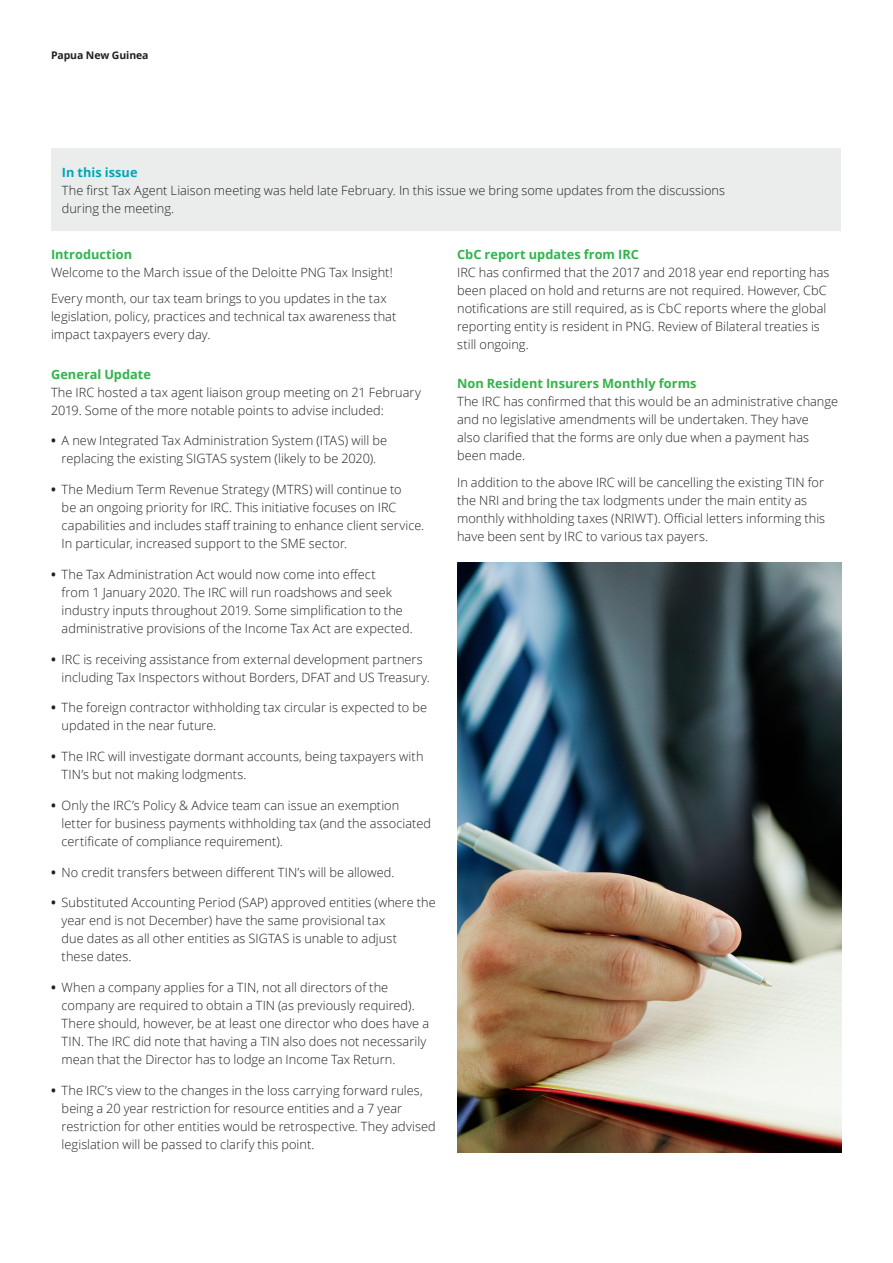
<style>
.page{position:relative;width:893px;height:1263px;background:#fff}
.page>*{position:absolute;margin:0;border:0;box-sizing:border-box;transform-origin:0 0}
.Body_copy__8_5_12pt{font:300 12.75px/18px "Open Sans";letter-spacing:.005em;color:#231f20}
.Subhead_B__8_5_12pt{font:700 12.75px "Open Sans";color:#31b44a}
.Subhead_A__8_5_12pt{font:700 12.75px "Open Sans";letter-spacing:.005em;color:#00a6b9}
.t1{font:700 10.5px "Open Sans";letter-spacing:-.01em;color:#231f20}
.s1{font-weight:700}
</style>
<div class="page">
<div style="left:52px;top:149px;width:789px;height:82px;background:#ebedec"></div>
<img style="left:457px;top:562px;width:385px;height:591px">
<p class="t1" style="left:51px;top:48px;width:99px">Papua New Guinea</p>
<p class="Subhead_A__8_5_12pt" style="left:62px;top:163px;width:77px">In this issue</p>
<p class="Body_copy__8_5_12pt" style="left:62px;top:181px;width:665px">The first Tax Agent Liaison meeting was held late February. In this issue we bring some updates from the discussions during the meeting.</p>
<p class="Subhead_B__8_5_12pt" style="left:51px;top:245px;width:83px">Introduction</p>
<p class="Body_copy__8_5_12pt" style="left:51px;top:263px;width:343px">Welcome to the March issue of the Deloitte PNG Tax Insight!</p>
<p class="Body_copy__8_5_12pt" style="left:51px;top:289px;width:347px">Every month, our tax team brings to you updates in the tax legislation, policy, practices and technical tax awareness that impact taxpayers every day.</p>
<p class="Subhead_B__8_5_12pt" style="left:51px;top:365px;width:101px">General Update</p>
<p class="Body_copy__8_5_12pt" style="left:51px;top:383px;width:371px">The IRC hosted a tax agent liaison group meeting on 21 February<br>2019. Some of the more notable points to advise included:</p>
<p class="Body_copy__8_5_12pt" style="left:51px;top:431px;width:338px;text-align:center"><span class="s1">•</span> A new Integrated Tax Administration System (ITAS) will be replacing the existing SIGTAS system (likely to be 2020).</p>
<p class="Body_copy__8_5_12pt" style="left:62px;top:480px;width:364px;text-indent:-11px"><span class="s1">•</span> The Medium Term Revenue Strategy (MTRS) will continue to<br>be an ongoing priority for IRC. This initiative focuses on IRC capabilities and includes staff training to enhance client service.<br>In particular, increased support to the SME sector.</p>
<p class="Body_copy__8_5_12pt" style="left:62px;top:565px;width:353px;text-indent:-11px"><span class="s1">•</span> The Tax Administration Act would now come into effect<br>from 1 January 2020. The IRC will run roadshows and seek industry inputs throughout 2019. Some simplification to the administrative provisions of the Income Tax Act are expected.</p>
<p class="Body_copy__8_5_12pt" style="left:62px;top:650px;width:370px;text-indent:-11px"><span class="s1">•</span> IRC is receiving assistance from external development partners including Tax Inspectors without Borders, DFAT and US Treasury.</p>
<p class="Body_copy__8_5_12pt" style="left:62px;top:698px;width:367px;text-indent:-11px"><span class="s1">•</span> The foreign contractor withholding tax circular is expected to be updated in the near future.</p>
<p class="Body_copy__8_5_12pt" style="left:62px;top:747px;width:363px;text-indent:-11px"><span class="s1">•</span> The IRC will investigate dormant accounts, being taxpayers with<br>TIN’s but not making lodgments.</p>
<p class="Body_copy__8_5_12pt" style="left:62px;top:796px;width:371px;text-indent:-11px"><span class="s1">•</span> Only the IRC’s Policy &amp; Advice team can issue an exemption letter for business payments withholding tax (and the associated certificate of compliance requirement).</p>
<p class="Body_copy__8_5_12pt" style="left:51px;top:863px;width:345px"><span class="s1">•</span> No credit transfers between different TIN’s will be allowed.</p>
<p class="Body_copy__8_5_12pt" style="left:62px;top:893px;width:376px;text-indent:-11px"><span class="s1">•</span> Substituted Accounting Period (SAP) approved entities (where the year end is not December) have the same provisional tax<br>due dates as all other entities as SIGTAS is unable to adjust<br>these dates.</p>
<p class="Body_copy__8_5_12pt" style="left:62px;top:978px;width:369px;text-indent:-11px"><span class="s1">•</span> When a company applies for a TIN, not all directors of the company are required to obtain a TIN (as previously required).<br>There should, however, be at least one director who does have a TIN. The IRC did note that having a TIN also does not necessarily mean that the Director has to lodge an Income Tax Return.</p>
<p class="Body_copy__8_5_12pt" style="left:62px;top:1081px;width:376px;text-indent:-11px"><span class="s1">•</span> The IRC’s view to the changes in the loss carrying forward rules, being a 20 year restriction for resource entities and a 7 year restriction for other entities would be retrospective. They advised legislation will be passed to clarify this point.</p>
<p class="Subhead_B__8_5_12pt" style="left:457px;top:245px;width:183px">CbC report updates from IRC</p>
<p class="Body_copy__8_5_12pt" style="left:457px;top:263px;width:374px">IRC has confirmed that the 2017 and 2018 year end reporting has been placed on hold and returns are not required. However, CbC notifications are still required, as is CbC reports where the global reporting entity is resident in PNG. Review of Bilateral treaties is still ongoing.</p>
<p class="Subhead_B__8_5_12pt" style="left:457px;top:374px;width:241px">Non Resident Insurers Monthly forms</p>
<p class="Body_copy__8_5_12pt" style="left:457px;top:392px;width:382px">The IRC has confirmed that this would be an administrative change and no legislative amendments will be undertaken. They have<br>also clarified that the forms are only due when a payment has been made.</p>
<p class="Body_copy__8_5_12pt" style="left:457px;top:473px;width:370px">In addition to the above IRC will be cancelling the existing TIN for the NRI and bring the tax lodgments under the main entity as monthly withholding taxes (NRIWT). Official letters informing this have been sent by IRC to various tax payers.</p>
</div>
